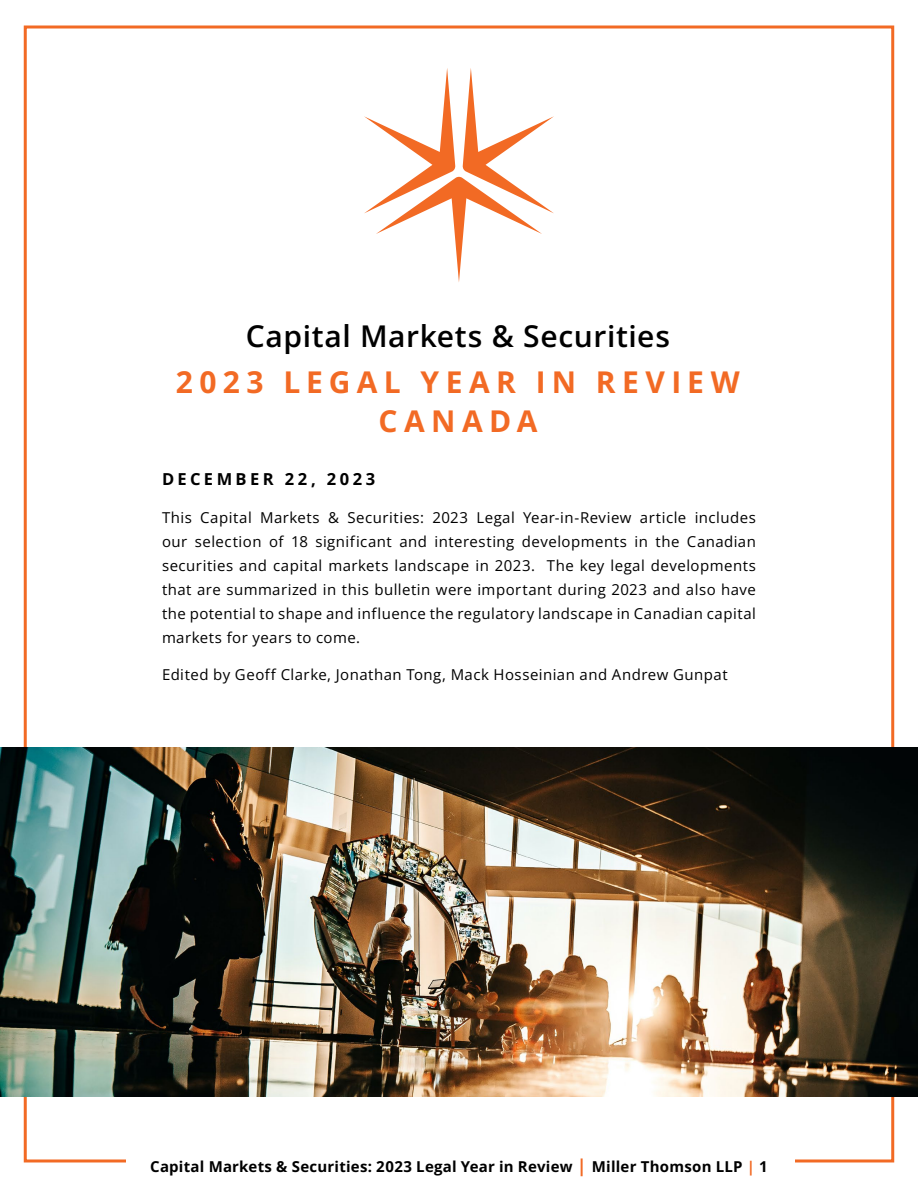
<style>
.page{position:relative;width:918px;height:1188px;background:#fff}
.page>*{position:absolute;margin:0;border:0;box-sizing:border-box;transform-origin:0 0}
.t1{font:700 30px/39px "Open Sans";letter-spacing:.21em;color:#f26a24;text-align:center}
.t2{font:600 30px "Open Sans";letter-spacing:.02em;color:#000}
.t3{font:700 16.5px "Open Sans";letter-spacing:.21em;color:#000}
.t4{font:15px/24px "Open Sans";letter-spacing:.03em;color:#000;text-align:justify}
.t5{font:700 15px "Open Sans";letter-spacing:.015em;color:#000}
.s1{font-size:18px;color:#f26a24}
.s2{color:#f26a24}
</style>
<div class="page">
<svg style="left:364px;top:68px;width:190px;height:214px"></svg>
<img style="left:0;top:747px;width:918px;height:349px">
<h1 class="t2" style="left:246px;top:316px;width:426px">Capital Markets &amp; Securities</h1>
<h1 class="t1" style="left:176px;top:362px;width:565px">2023 LEGAL YEAR IN REVIEW<br>CANADA</h1>
<p class="t3" style="left:162px;top:467px;width:215px">DECEMBER 22, 2023</p>
<p class="t4" style="left:162px;top:505px;width:596px">This Capital Markets &amp; Securities: 2023 Legal Year-in-Review article includes our selection of 18 significant and interesting developments in the Canadian securities and capital markets landscape in 2023. The key legal developments that are summarized in this bulletin were important during 2023 and also have the potential to shape and influence the regulatory landscape in Canadian capital markets for years to come.</p>
<p class="t4" style="left:162px;top:662px;width:567px">Edited by Geoff Clarke, Jonathan Tong, Mack Hosseinian and Andrew Gunpat</p>
<p class="t5" style="left:150px;top:1156px;width:619px">Capital Markets &amp; Securities: 2023 Legal Year in Review <span class="s1">|</span> Miller Thomson LLP <span class="s2">|</span> 1</p>
</div>
